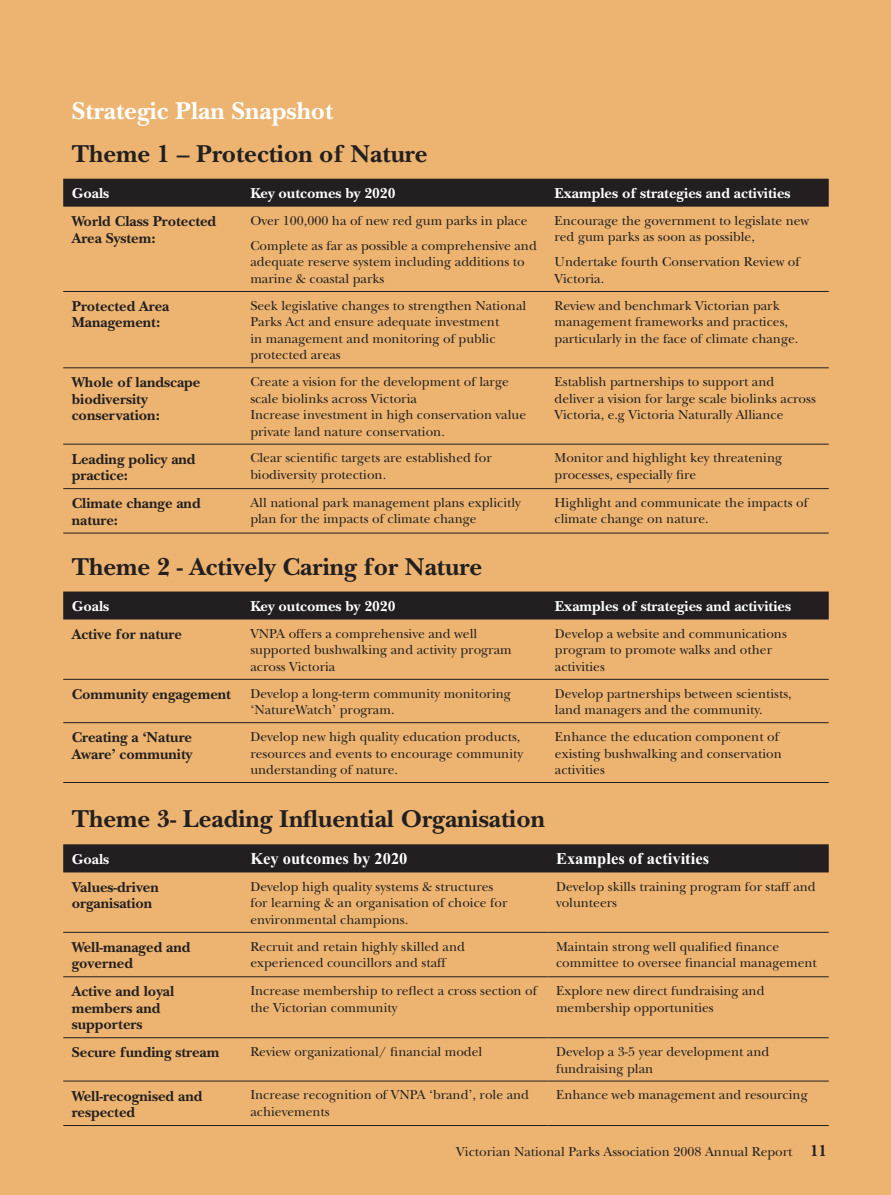
<style>
.page{position:relative;width:891px;height:1195px;background:#ecb470}
.page>*{position:absolute;margin:0;border:0;box-sizing:border-box;transform-origin:0 0}
.t1{font:700 25.5px "New Baskerville";color:#231f20}
.t2{font:700 25.5px "New Baskerville";color:#fff}
.t3{font:700 16.5px "Times New Roman";color:#fff}
.t4{font:700 15px/16.5px "New Baskerville";color:#231f20}
.t5{font:700 15px "New Baskerville";color:#fff}
.t6{font:13.5px/16.5px "New Baskerville";color:#231f20}
.s1{font-weight:700;font-size:16.5px}
</style>
<div class="page">
<div style="left:63px;top:179px;width:766px;height:28px;background:#231f20"></div>
<hr style="left:63px;top:291px;width:766px;height:1px;background:#231f20">
<hr style="left:63px;top:367px;width:766px;height:1px;background:#231f20">
<hr style="left:63px;top:444px;width:766px;height:1px;background:#231f20">
<hr style="left:63px;top:488px;width:766px;height:1px;background:#231f20">
<hr style="left:63px;top:533px;width:766px;height:1px;background:#231f20">
<div style="left:63px;top:592px;width:766px;height:28px;background:#231f20"></div>
<hr style="left:63px;top:679px;width:766px;height:1px;background:#231f20">
<hr style="left:63px;top:722px;width:766px;height:1px;background:#231f20">
<hr style="left:63px;top:782px;width:766px;height:1px;background:#231f20">
<div style="left:63px;top:844px;width:766px;height:28px;background:#231f20"></div>
<hr style="left:63px;top:932px;width:484px;height:1px;background:#231f20">
<hr style="left:547px;top:932px;width:282px;height:1px;background:#231f20">
<hr style="left:63px;top:976px;width:484px;height:1px;background:#231f20">
<hr style="left:547px;top:976px;width:282px;height:1px;background:#231f20">
<hr style="left:63px;top:1037px;width:484px;height:1px;background:#231f20">
<hr style="left:547px;top:1037px;width:282px;height:1px;background:#231f20">
<hr style="left:63px;top:1081px;width:484px;height:1px;background:#231f20">
<hr style="left:547px;top:1081px;width:282px;height:1px;background:#231f20">
<hr style="left:63px;top:1125px;width:484px;height:1px;background:#231f20">
<hr style="left:547px;top:1125px;width:282px;height:1px;background:#231f20">
<h1 class="t2" style="left:72px;top:101px;width:263px">Strategic Plan Snapshot</h1>
<h1 class="t1" style="left:72px;top:143px;width:357px">Theme 1 – Protection of Nature</h1>
<p class="t5" style="left:72px;top:187px;width:39px">Goals</p>
<p class="t5" style="left:250px;top:187px;width:147px">Key outcomes by 2020</p>
<p class="t5" style="left:554px;top:187px;width:238px">Examples of strategies and activities</p>
<p class="t4" style="left:72px;top:214px;width:146px">World Class Protected<br>Area System:</p>
<p class="t6" style="left:250px;top:209px;width:288px;line-height:25px">Over 100,000 ha of new red gum parks in place<br>Complete as far as possible a comprehensive and</p>
<p class="t6" style="left:250px;top:255px;width:276px">adequate reserve system including additions to marine &amp; coastal parks</p>
<p class="t6" style="left:554px;top:214px;width:256px">Encourage the government to legislate new red gum parks as soon as possible,</p>
<p class="t6" style="left:554px;top:255px;width:247px">Undertake fourth Conservation Review of<br>Victoria.</p>
<p class="t4" style="left:72px;top:299px;width:99px">Protected Area<br>Management:</p>
<p class="t6" style="left:250px;top:298px;width:277px">Seek legislative changes to strengthen National Parks Act and ensure adequate investment<br>in management and monitoring of public protected areas</p>
<p class="t6" style="left:554px;top:298px;width:245px">Review and benchmark Victorian park management frameworks and practices, particularly in the face of climate change.</p>
<p class="t4" style="left:72px;top:376px;width:130px">Whole of landscape biodiversity conservation:</p>
<p class="t6" style="left:250px;top:375px;width:277px">Create a vision for the development of large scale biolinks across Victoria<br>Increase investment in high conservation value private land nature conservation.</p>
<p class="t6" style="left:554px;top:375px;width:263px">Establish partnerships to support and deliver a vision for large scale biolinks across<br>Victoria, e.g Victoria Naturally Alliance</p>
<p class="t4" style="left:72px;top:452px;width:125px">Leading policy and practice:</p>
<p class="t6" style="left:250px;top:451px;width:243px">Clear scientific targets are established for biodiversity protection.</p>
<p class="t6" style="left:554px;top:451px;width:229px">Monitor and highlight key threatening processes, especially fire</p>
<p class="t4" style="left:72px;top:496px;width:130px">Climate change and nature:</p>
<p class="t6" style="left:250px;top:496px;width:272px">All national park management plans explicitly plan for the impacts of climate change</p>
<p class="t6" style="left:554px;top:496px;width:255px">Highlight and communicate the impacts of climate change on nature.</p>
<h1 class="t1" style="left:72px;top:556px;width:412px">Theme 2 - Actively Caring for Nature</h1>
<p class="t5" style="left:72px;top:600px;width:39px">Goals</p>
<p class="t5" style="left:250px;top:600px;width:147px">Key outcomes by 2020</p>
<p class="t5" style="left:555px;top:600px;width:238px">Examples of strategies and activities</p>
<p class="t4" style="left:72px;top:627px;width:112px">Active for nature</p>
<p class="t6" style="left:250px;top:626px;width:263px">VNPA offers a comprehensive and well supported bushwalking and activity program across Victoria</p>
<p class="t6" style="left:555px;top:626px;width:233px">Develop a website and communications program to promote walks and other activities</p>
<p class="t4" style="left:72px;top:687px;width:161px">Community engagement</p>
<p class="t6" style="left:250px;top:686px;width:262px">Develop a long-term community monitoring ‘NatureWatch’ program.</p>
<p class="t6" style="left:555px;top:686px;width:238px">Develop partnerships between scientists, land managers and the community.</p>
<p class="t4" style="left:72px;top:730px;width:122px">Creating a ‘Nature<br>Aware’ community</p>
<p class="t6" style="left:250px;top:730px;width:274px">Develop new high quality education products, resources and events to encourage community understanding of nature.</p>
<p class="t6" style="left:555px;top:730px;width:228px">Enhance the education component of existing bushwalking and conservation activities</p>
<h1 class="t1" style="left:72px;top:809px;width:475px">Theme 3- Leading Influential Organisation</h1>
<p class="t5" style="left:72px;top:853px;width:39px">Goals</p>
<p class="t3" style="left:250px;top:853px;width:159px">Key outcomes by 2020</p>
<p class="t3" style="left:556px;top:853px;width:155px">Examples of activities</p>
<p class="t4" style="left:72px;top:880px;width:89px">Values-driven organisation</p>
<p class="t6" style="left:250px;top:879px;width:259px">Develop high quality systems &amp; structures for learning &amp; an organisation of choice for environmental champions.</p>
<p class="t6" style="left:556px;top:879px;width:261px">Develop skills training program for staff and volunteers</p>
<p class="t4" style="left:72px;top:940px;width:120px">Well-managed and governed</p>
<p class="t6" style="left:250px;top:939px;width:216px">Recruit and retain highly skilled and experienced councillors and staff</p>
<p class="t6" style="left:556px;top:939px;width:262px">Maintain strong well qualified finance committee to oversee financial management</p>
<p class="t4" style="left:72px;top:984px;width:104px">Active and loyal members and supporters</p>
<p class="t6" style="left:250px;top:984px;width:288px">Increase membership to reflect a cross section of the Victorian community</p>
<p class="t6" style="left:556px;top:984px;width:210px">Explore new direct fundraising and membership opportunities</p>
<p class="t4" style="left:72px;top:1045px;width:149px">Secure funding stream</p>
<p class="t6" style="left:250px;top:1045px;width:233px">Review organizational/ financial model</p>
<p class="t6" style="left:556px;top:1045px;width:215px">Develop a 3-5 year development and fundraising plan</p>
<p class="t4" style="left:72px;top:1089px;width:132px">Well-recognised and respected</p>
<p class="t6" style="left:250px;top:1088px;width:280px">Increase recognition of VNPA ‘brand’, role and achievements</p>
<p class="t6" style="left:556px;top:1088px;width:253px">Enhance web management and resourcing</p>
<p class="t6" style="left:456px;top:1145px;width:372px">Victorian National Parks Association 2008 Annual Report <span class="s1">11</span></p>
</div>
